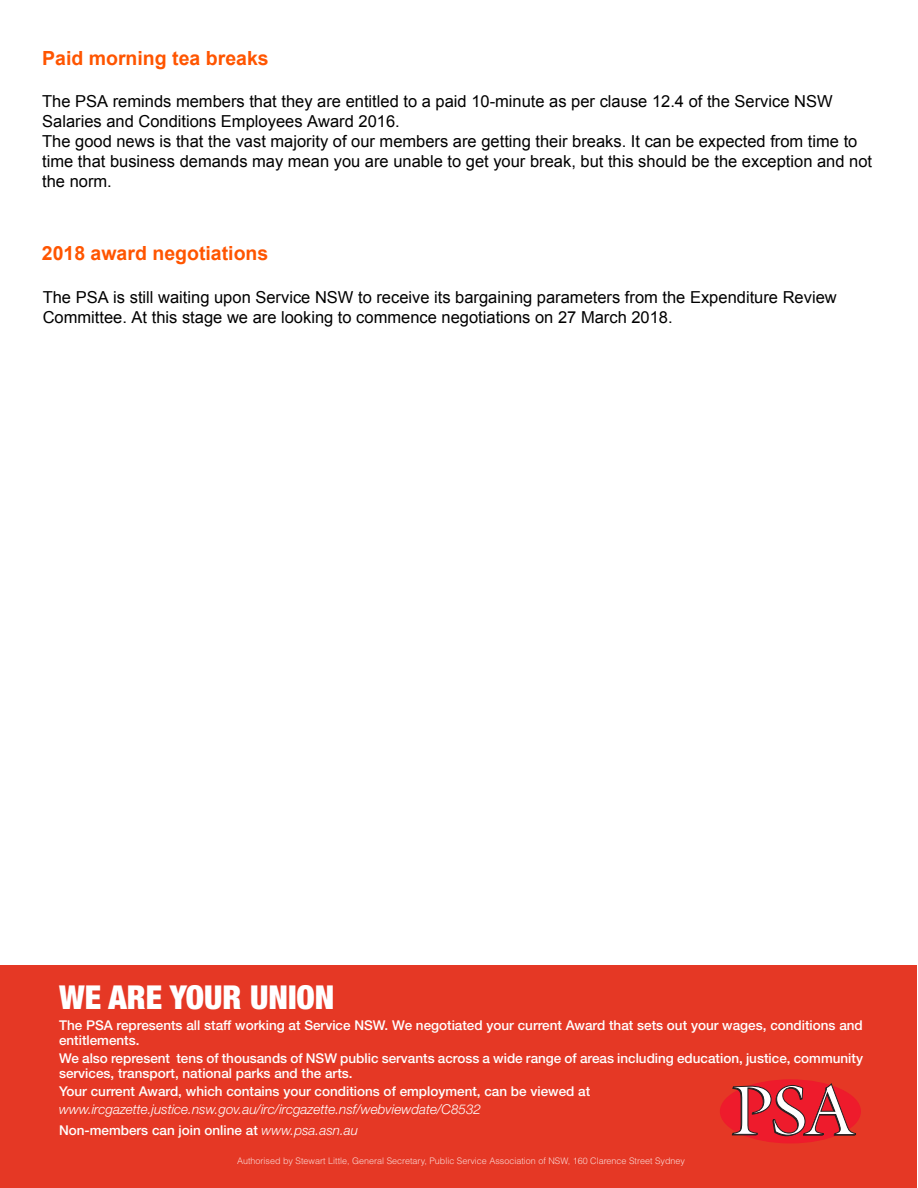
<style>
.page{position:relative;width:918px;height:1188px;background:#fff}
.page>*{position:absolute;margin:0;border:0;box-sizing:border-box;transform-origin:0 0}
.Paragraph_Style_7{font:900 condensed 33px "Helvetica Neue LT";color:#fff}
.t1{font:700 19.5px "Arial";color:#f50}
.t2{font:16.5px/19.8px "Arial";color:#000}
.Paragraph_Style_4{font:500 13.5px/15px "Helvetica Neue LT Std";color:#fff}
.Paragraph_Style_4-2{font:italic 300 13.5px "Helvetica Neue LT Std";color:#fff}
.t3{font:300 9px "Helvetica";color:#fff}
.s1{font-weight:300;font-style:italic}
</style>
<div class="page">
<div style="left:0;top:966px;width:917px;height:222px;background:#e53825"></div>
<div style="left:720px;top:1080px;width:140px;height:63px;background:#ee1b2c;border-radius:50%"></div>
<svg style="left:732px;top:1083px;width:124px;height:53px"></svg>
<p class="t1" style="left:42px;top:45px;width:228px">Paid morning tea breaks</p>
<p class="t2" style="left:42px;top:92px;width:832px">The PSA reminds members that they are entitled to a paid 10-minute as per clause 12.4 of the Service NSW Salaries and Conditions Employees Award 2016.<br>The good news is that the vast majority of our members are getting their breaks. It can be expected from time to time that business demands may mean you are unable to get your break, but this should be the exception and not the norm.</p>
<p class="t1" style="left:42px;top:240px;width:228px">2018 award negotiations</p>
<p class="t2" style="left:43px;top:288px;width:796px">The PSA is still waiting upon Service NSW to receive its bargaining parameters from the Expenditure Review<br>Committee. At this stage we are looking to commence negotiations on 27 March 2018.</p>
<p class="Paragraph_Style_7" style="left:59px;top:977px;width:277px">WE ARE YOUR UNION</p>
<p class="Paragraph_Style_4" style="left:59px;top:1017px;width:805px">The PSA represents all staff working at Service NSW. We negotiated your current Award that sets out your wages, conditions and entitlements.</p>
<p class="Paragraph_Style_4" style="left:59px;top:1050px;width:805px">We also represent tens of thousands of NSW public servants across a wide range of areas including education, justice, community services, transport, national parks and the arts.</p>
<p class="Paragraph_Style_4" style="left:59px;top:1083px;width:533px">Your current Award, which contains your conditions of employment, can be viewed at</p>
<p class="Paragraph_Style_4-2" style="left:59px;top:1101px;width:424px">www.ircgazette.justice.nsw.gov.au/irc/ircgazette.nsf/webviewdate/C8532</p>
<p class="Paragraph_Style_4" style="left:59px;top:1122px;width:301px">Non-members can join online at <span class="s1">www.psa.asn.au</span></p>
<p class="t3" style="left:237px;top:1155px;width:449px">Authorised by Stewart Little, General Secretary, Public Service Association of NSW, 160 Clarence Street Sydney</p>
</div>
